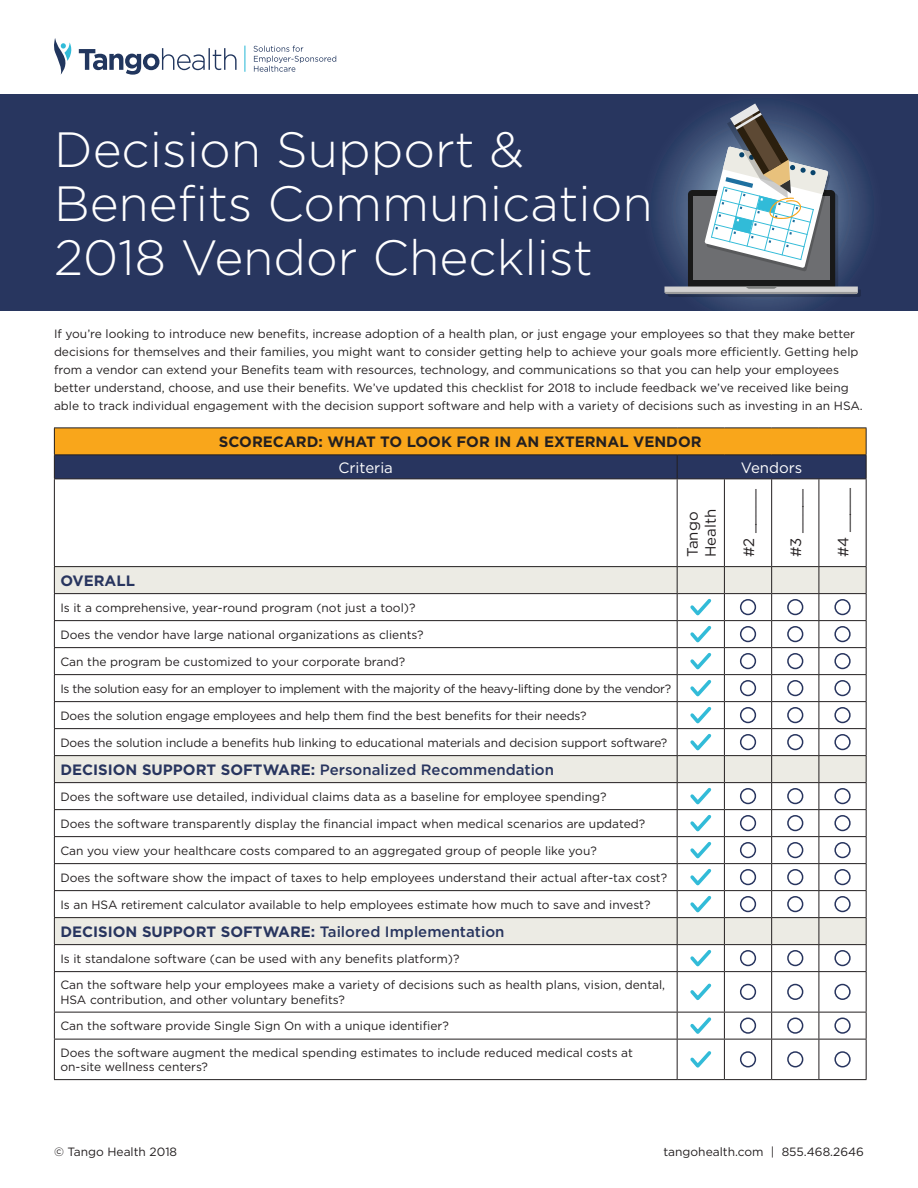
<style>
.page{position:relative;width:918px;height:1188px;background:#fff}
.page>*{position:absolute;margin:0;border:0;box-sizing:border-box;transform-origin:0 0}
.t1{font:300 49.5px/54px "Gotham";color:#fff}
.t2{font:700 15px "Gotham";color:#28355f}
.t3{font:500 15px "Gotham";color:#28355f}
.t4{font:700 15px "Gotham";color:#231f20}
.t5{font:15px/18px "Gotham";color:#231f20}
.t6{font:15px "Gotham";color:#fff}
.t7{font:12px/18px "Gotham";color:#231f20}
.t8{font:12px "Gotham";letter-spacing:-.025em;color:#231f20}
.s1{font-weight:700}
.s2{font-weight:500}
</style>
<div class="page">
<div style="left:0;top:94px;width:918px;height:216px;background:#28365f"></div>
<svg style="left:664px;top:103px;width:197px;height:194px"></svg>
<svg style="left:54px;top:428px;width:813px;height:50px;background:#946e39"></svg>
<hr style="left:54px;top:478px;width:623px;height:1px;background:#231f20">
<hr style="left:54px;top:479px;width:1px;height:87px;background:#231f20">
<hr style="left:677px;top:478px;width:47px;height:1px;background:#231f20">
<hr style="left:677px;top:479px;width:1px;height:87px;background:#231f20">
<hr style="left:724px;top:478px;width:48px;height:1px;background:#231f20">
<hr style="left:724px;top:479px;width:1px;height:87px;background:#231f20">
<hr style="left:772px;top:478px;width:47px;height:1px;background:#231f20">
<hr style="left:771px;top:479px;width:1px;height:87px;background:#231f20">
<hr style="left:819px;top:478px;width:48px;height:1px;background:#231f20">
<hr style="left:819px;top:479px;width:1px;height:87px;background:#231f20">
<hr style="left:866px;top:479px;width:1px;height:87px;background:#231f20">
<hr style="left:54px;top:566px;width:623px;height:1px;background:#231f20">
<hr style="left:677px;top:566px;width:47px;height:1px;background:#231f20">
<hr style="left:724px;top:566px;width:48px;height:1px;background:#231f20">
<hr style="left:772px;top:566px;width:47px;height:1px;background:#231f20">
<hr style="left:819px;top:566px;width:48px;height:1px;background:#231f20">
<hr style="left:54px;top:1079px;width:623px;height:1px;background:#231f20">
<hr style="left:677px;top:1079px;width:47px;height:1px;background:#231f20">
<hr style="left:724px;top:1079px;width:48px;height:1px;background:#231f20">
<hr style="left:772px;top:1079px;width:47px;height:1px;background:#231f20">
<hr style="left:819px;top:1079px;width:48px;height:1px;background:#231f20">
<hr style="left:54px;top:971px;width:623px;height:1px;background:#231f20">
<hr style="left:54px;top:972px;width:1px;height:40px;background:#231f20">
<hr style="left:677px;top:971px;width:47px;height:1px;background:#231f20">
<hr style="left:677px;top:972px;width:1px;height:40px;background:#231f20">
<hr style="left:724px;top:971px;width:48px;height:1px;background:#231f20">
<hr style="left:724px;top:972px;width:1px;height:40px;background:#231f20">
<hr style="left:772px;top:971px;width:47px;height:1px;background:#231f20">
<hr style="left:771px;top:972px;width:1px;height:40px;background:#231f20">
<hr style="left:819px;top:971px;width:48px;height:1px;background:#231f20">
<hr style="left:819px;top:972px;width:1px;height:40px;background:#231f20">
<hr style="left:866px;top:972px;width:1px;height:40px;background:#231f20">
<hr style="left:54px;top:1012px;width:623px;height:1px;background:#231f20">
<svg style="left:54px;top:1012px;width:1px;height:27px"></svg>
<hr style="left:677px;top:1012px;width:47px;height:1px;background:#231f20">
<svg style="left:677px;top:1012px;width:1px;height:27px"></svg>
<hr style="left:724px;top:1012px;width:48px;height:1px;background:#231f20">
<svg style="left:724px;top:1012px;width:1px;height:27px"></svg>
<hr style="left:772px;top:1012px;width:47px;height:1px;background:#231f20">
<svg style="left:771px;top:1012px;width:1px;height:27px"></svg>
<hr style="left:819px;top:1012px;width:48px;height:1px;background:#231f20">
<svg style="left:819px;top:1012px;width:1px;height:27px"></svg>
<svg style="left:866px;top:1012px;width:1px;height:27px"></svg>
<hr style="left:54px;top:1039px;width:623px;height:1px;background:#231f20">
<hr style="left:54px;top:1039px;width:1px;height:40px;background:#231f20">
<hr style="left:677px;top:1039px;width:47px;height:1px;background:#231f20">
<hr style="left:677px;top:1039px;width:1px;height:40px;background:#231f20">
<hr style="left:724px;top:1039px;width:48px;height:1px;background:#231f20">
<hr style="left:724px;top:1039px;width:1px;height:40px;background:#231f20">
<hr style="left:772px;top:1039px;width:47px;height:1px;background:#231f20">
<hr style="left:771px;top:1039px;width:1px;height:40px;background:#231f20">
<hr style="left:819px;top:1039px;width:48px;height:1px;background:#231f20">
<hr style="left:819px;top:1039px;width:1px;height:40px;background:#231f20">
<hr style="left:866px;top:1039px;width:1px;height:40px;background:#231f20">
<svg style="left:54px;top:567px;width:813px;height:404px"></svg>
<div style="left:740px;top:950px;width:16px;height:16px;border:2px solid #28355f;border-radius:50%"></div>
<div style="left:787px;top:950px;width:16px;height:16px;border:2px solid #28355f;border-radius:50%"></div>
<div style="left:834px;top:950px;width:17px;height:16px;border:2px solid #28355f;border-radius:50%"></div>
<svg style="left:690px;top:983px;width:22px;height:18px"></svg>
<div style="left:740px;top:984px;width:16px;height:16px;border:2px solid #28355f;border-radius:50%"></div>
<div style="left:787px;top:984px;width:16px;height:16px;border:2px solid #28355f;border-radius:50%"></div>
<div style="left:834px;top:984px;width:17px;height:16px;border:2px solid #28355f;border-radius:50%"></div>
<svg style="left:690px;top:1017px;width:22px;height:17px"></svg>
<div style="left:740px;top:1018px;width:16px;height:16px;border:2px solid #28355f;border-radius:50%"></div>
<div style="left:787px;top:1018px;width:16px;height:16px;border:2px solid #28355f;border-radius:50%"></div>
<div style="left:834px;top:1018px;width:17px;height:16px;border:2px solid #28355f;border-radius:50%"></div>
<svg style="left:690px;top:1051px;width:22px;height:17px"></svg>
<div style="left:740px;top:1051px;width:16px;height:16px;border:2px solid #28355f;border-radius:50%"></div>
<div style="left:787px;top:1051px;width:16px;height:16px;border:2px solid #28355f;border-radius:50%"></div>
<div style="left:834px;top:1051px;width:17px;height:16px;border:2px solid #28355f;border-radius:50%"></div>
<svg style="left:254px;top:46px;width:82px;height:26px"></svg>
<svg style="left:244px;top:46px;width:1px;height:26px"></svg>
<svg style="left:54px;top:38px;width:183px;height:37px"></svg>
<h1 class="t1" style="left:54px;top:121px;width:600px">Decision Support &amp;<br>Benefits Communication<br>2018 Vendor Checklist</h1>
<p class="t7" style="left:54px;top:324px;width:810px">If you’re looking to introduce new benefits, increase adoption of a health plan, or just engage your employees so that they make better decisions for themselves and their families, you might want to consider getting help to achieve your goals more efficiently. Getting help from a vendor can extend your Benefits team with resources, technology, and communications so that you can help your employees better understand, choose, and use their benefits. We’ve updated this checklist for 2018 to include feedback we’ve received like being able to track individual engagement with the decision support software and help with a variety of decisions such as investing in an HSA.</p>
<p class="t4" style="left:219px;top:432px;width:484px">SCORECARD: WHAT TO LOOK FOR IN AN EXTERNAL VENDOR</p>
<p class="t6" style="left:339px;top:458px;width:56px">Criteria</p>
<p class="t6" style="left:741px;top:458px;width:63px">Vendors</p>
<p class="t5" style="left:683px;top:557px;width:50px;rotate:-90deg">Tango<br>Health</p>
<p class="t5" style="left:739px;top:557px;width:69px;rotate:-90deg">#2 _____</p>
<p class="t5" style="left:787px;top:557px;width:70px;rotate:-90deg">#3 _____</p>
<p class="t5" style="left:834px;top:557px;width:71px;rotate:-90deg">#4 _____</p>
<p class="t2" style="left:60px;top:571px;width:76px">OVERALL</p>
<p class="t7" style="left:60px;top:598px;width:357px">Is it a comprehensive, year-round program (not just a tool)?</p>
<p class="t7" style="left:60px;top:625px;width:365px">Does the vendor have large national organizations as clients?</p>
<p class="t7" style="left:60px;top:652px;width:346px">Can the program be customized to your corporate brand?</p>
<p class="t8" style="left:60px;top:681px;width:612px">Is the solution easy for an employer to implement with the majority of the heavy-lifting done by the vendor?</p>
<p class="t7" style="left:60px;top:706px;width:528px">Does the solution engage employees and help them find the best benefits for their needs?</p>
<p class="t7" style="left:60px;top:733px;width:609px">Does the solution include a benefits hub linking to educational materials and decision support software?</p>
<p class="t3" style="left:60px;top:760px;width:495px"><span class="s1">DECISION SUPPORT SOFTWARE:</span> Personalized Recommendation</p>
<p class="t7" style="left:60px;top:787px;width:548px">Does the software use detailed, individual claims data as a baseline for employee spending?</p>
<p class="t7" style="left:60px;top:814px;width:586px">Does the software transparently display the financial impact when medical scenarios are updated?</p>
<p class="t7" style="left:60px;top:841px;width:538px">Can you view your healthcare costs compared to an aggregated group of people like you?</p>
<p class="t7" style="left:60px;top:868px;width:608px">Does the software show the impact of taxes to help employees understand their actual after-tax cost?</p>
<p class="t7" style="left:60px;top:895px;width:592px">Is an HSA retirement calculator available to help employees estimate how much to save and invest?</p>
<p class="t2" style="left:60px;top:922px;width:446px">DECISION SUPPORT SOFTWARE: <span class="s2">Tailored Implementation</span></p>
<p class="t7" style="left:60px;top:946px;width:606px;line-height:25.8px">Is it standalone software (can be used with any benefits platform)?<br>Can the software help your employees make a variety of decisions such as health plans, vision, dental,</p>
<p class="t7" style="left:60px;top:987px;width:390px;line-height:26.2px">HSA contribution, and other voluntary benefits?<br>Can the software provide Single Sign On with a unique identifier?</p>
<p class="t7" style="left:60px;top:1045px;width:574px;line-height:14.4px">Does the software augment the medical spending estimates to include reduced medical costs at on-site wellness centers?</p>
<p class="t7" style="left:54px;top:1143px;width:125px">© Tango Health 2018</p>
<p class="t7" style="left:663px;top:1143px;width:202px">tangohealth.com | 855.468.2646</p>
</div>
